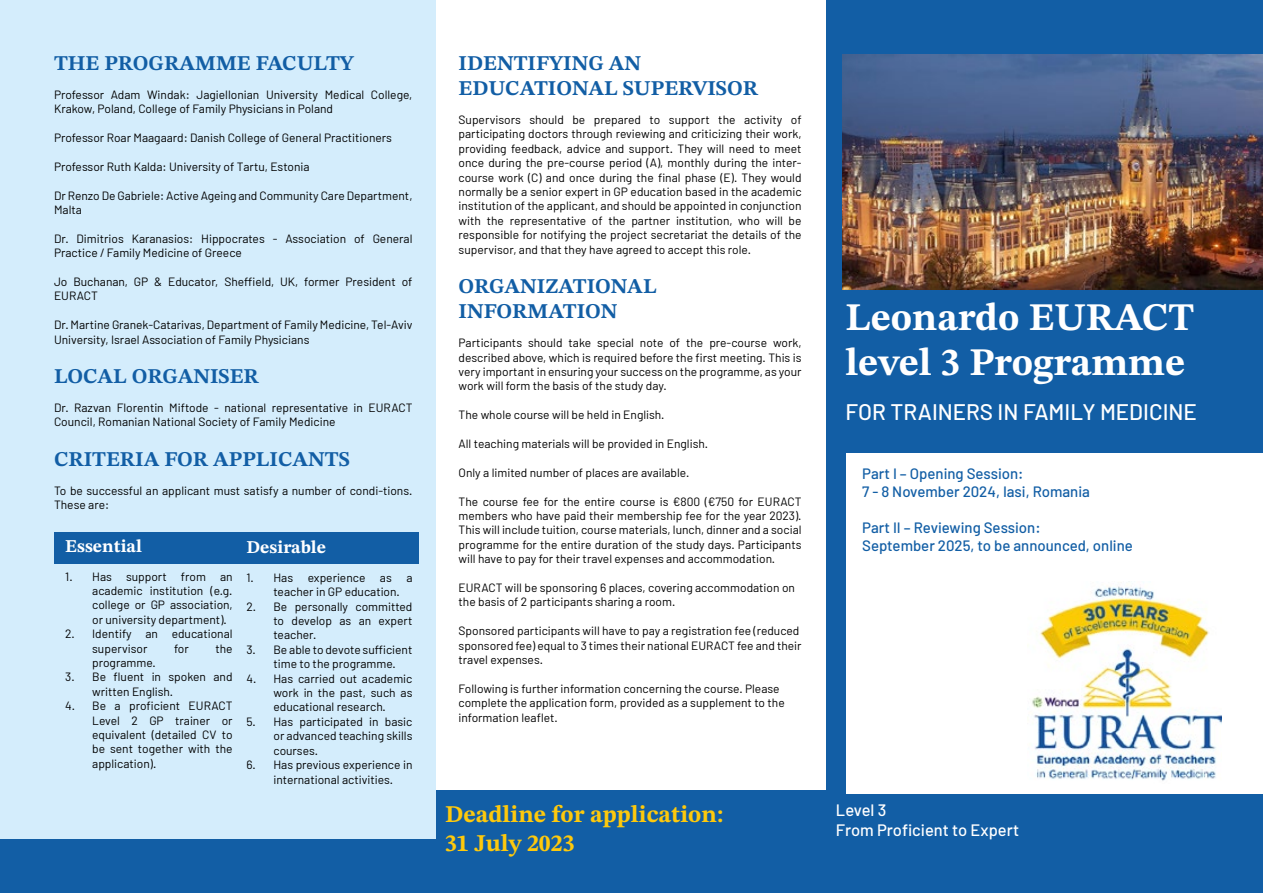
<style>
.page{position:relative;width:1263px;height:893px;background:#fff}
.page>*{position:absolute;margin:0;border:0;box-sizing:border-box;transform-origin:0 0}
.t1{font:39px/45px "STIX Two Text";color:#fff}
.t2{font:24px/28.8px "STIX Two Text";color:#fec90c}
.t3{font:500 22.5px "Barlow";color:#fff}
.t4{font:21px/25.2px "STIX Two Text";color:#125ea5}
.t5{font:18px "STIX Two Text";color:#fff}
.t6{font:500 16.5px/19.8px "Barlow";color:#fff}
.t7{font:500 15px/18px "Barlow";color:#125ea5}
.t8{font:12px/14.4px "Barlow";color:#000}
</style>
<div class="page">
<div style="left:0;top:791px;width:836px;height:102px;background:#125ea5"></div>
<div style="left:0;top:0;width:435px;height:839px;background:#d4edfc"></div>
<div style="left:826px;top:0;width:437px;height:893px;background:#125ea5"></div>
<div style="left:846px;top:454px;width:417px;height:340px;background:#fff"></div>
<div style="left:54px;top:532px;width:364px;height:32px;background:#125ea5"></div>
<img style="left:1032px;top:586px;width:190px;height:195px">
<img style="left:842px;top:54px;width:421px;height:235px">
<h3 class="t4" style="left:54px;top:50px;width:302px">THE PROGRAMME FACULTY</h3>
<p class="t8" style="left:54px;top:87px;width:360px">Professor Adam Windak: Jagiellonian University Medical College,<br>Krakow, Poland, College of Family Physicians in Poland</p>
<p class="t8" style="left:54px;top:130px;width:340px">Professor Roar Maagaard: Danish College of General Practitioners</p>
<p class="t8" style="left:54px;top:159px;width:257px">Professor Ruth Kalda: University of Tartu, Estonia</p>
<p class="t8" style="left:54px;top:188px;width:360px">Dr Renzo De Gabriele: Active Ageing and Community Care Department,<br>Malta</p>
<p class="t8" style="left:54px;top:231px;width:360px">Dr. Dimitrios Karanasios: Hippocrates - Association of General<br>Practice / Family Medicine of Greece</p>
<p class="t8" style="left:54px;top:274px;width:360px">Jo Buchanan, GP &amp; Educator, Sheffield, UK, former President of<br>EURACT</p>
<p class="t8" style="left:54px;top:317px;width:360px">Dr. Martine Granek-Catarivas, Department of Family Medicine, Tel-Aviv<br>University, Israel Association of Family Physicians</p>
<h3 class="t4" style="left:54px;top:364px;width:206px">LOCAL ORGANISER</h3>
<p class="t8" style="left:54px;top:400px;width:360px">Dr. Razvan Florentin Miftode - national representative in EURACT<br>Council, Romanian National Society of Family Medicine</p>
<h3 class="t4" style="left:54px;top:446px;width:297px">CRITERIA FOR APPLICANTS</h3>
<p class="t8" style="left:54px;top:483px;width:360px">To be successful an applicant must satisfy a number of condi-tions.<br>These are:</p>
<h3 class="t5" style="left:65px;top:533px;width:78px">Essential</h3>
<p class="t8" style="left:92px;top:569px;width:142px;text-align:justify;text-indent:-27px">1. Has support from an academic institution (e.g. college or GP association, or university department).</p>
<p class="t8" style="left:92px;top:626px;width:142px;text-indent:-27px">2. Identify an educational supervisor</p>
<h3 class="t5" style="left:246px;top:534px;width:81px">Desirable</h3>
<p class="t8" style="left:273px;top:570px;width:141px;text-indent:-27px">1. Has experience as a teacher in GP education.</p>
<p class="t8" style="left:273px;top:599px;width:141px;text-align:justify;text-indent:-27px">2. Be personally committed to develop as an expert teacher.</p>
<p class="t8" style="left:273px;top:642px;width:141px;text-indent:-27px">3. Be able to devote sufficient time to the programme.</p>
<p class="t8" style="left:273px;top:671px;width:141px;text-align:justify;text-indent:-27px">4. Has carried out academic work in the past, such as educational research.</p>
<p class="t8" style="left:273px;top:714px;width:141px;text-align:justify;text-indent:-27px">5. Has participated in basic or advanced teaching skills courses.</p>
<p class="t8" style="left:273px;top:757px;width:141px;text-indent:-27px">6. Has previous experience in international activities.</p>
<p class="t8" style="left:174px;top:641px;width:16px">for</p>
<p class="t8" style="left:215px;top:641px;width:19px">the</p>
<p class="t8" style="left:92px;top:655px;width:65px">programme.</p>
<p class="t8" style="left:92px;top:670px;width:142px;text-indent:-27px">3. Be fluent in spoken and written English.</p>
<p class="t8" style="left:92px;top:698px;width:142px;text-align:justify;text-indent:-27px">4. Be a proficient EURACT Level 2 GP trainer or equivalent (detailed CV to be sent together with the application).</p>
<h3 class="t4" style="left:459px;top:50px;width:301px">IDENTIFYING AN<br>EDUCATIONAL SUPERVISOR</h3>
<p class="t8" style="left:459px;top:112px;width:345px;text-align:justify">Supervisors should be prepared to support the activity of participating doctors through reviewing and criticizing their work, providing feedback, advice and support. They will need to meet once during the pre-course period (A), monthly during the inter&shy;course work (C) and once during the final phase (E). They would normally be a senior expert in GP education based in the academic institution of the applicant, and should be appointed in conjunction with the representative of the partner institution, who will be responsible for notifying the project secretariat the details of the supervisor, and that they have agreed to accept this role.</p>
<h3 class="t4" style="left:459px;top:274px;width:200px">ORGANIZATIONAL<br>INFORMATION</h3>
<p class="t8" style="left:459px;top:335px;width:344px;text-align:justify">Participants should take special note of the pre-course work, described above, which is required before the first meeting. This is very important in ensuring your success on the programme, as your work will form the basis of the study day.</p>
<p class="t8" style="left:459px;top:407px;width:207px">The whole course will be held in English.</p>
<p class="t8" style="left:459px;top:436px;width:251px">All teaching materials will be provided in English.</p>
<p class="t8" style="left:459px;top:465px;width:232px">Only a limited number of places are available.</p>
<p class="t8" style="left:459px;top:494px;width:345px;text-align:justify">The course fee for the entire course is €800 (€750 for EURACT members who have paid their membership fee for the year 2023).<br>This will include tuition, course materials, lunch, dinner and a social programme for the entire duration of the study days. Participants will have to pay for their travel expenses and accommodation.</p>
<p class="t8" style="left:459px;top:580px;width:338px">EURACT will be sponsoring 6 places, covering accommodation on the basis of 2 participants sharing a room.</p>
<p class="t8" style="left:459px;top:623px;width:345px">Sponsored participants will have to pay a registration fee (reduced sponsored fee) equal to 3 times their national EURACT fee and their travel expenses.</p>
<p class="t8" style="left:459px;top:681px;width:328px">Following is further information concerning the course. Please complete the application form, provided as a supplement to the information leaflet.</p>
<h1 class="t1" style="left:845px;top:294px;width:350px">Leonardo EURACT level 3 Programme</h1>
<h3 class="t3" style="left:845px;top:397px;width:353px">FOR TRAINERS IN FAMILY MEDICINE</h3>
<p class="t7" style="left:862px;top:464px;width:229px">Part I – Opening Session:<br>7 - 8 November 2024, Iasi, Romania</p>
<p class="t7" style="left:862px;top:518px;width:272px">Part II – Reviewing Session:<br>September 2025, to be announced, online</p>
<h2 class="t2" style="left:445px;top:799px;width:280px">Deadline for application:<br>31 July 2023</h2>
<h3 class="t6" style="left:836px;top:800px;width:185px">Level 3<br>From Proficient to Expert</h3>
</div>
